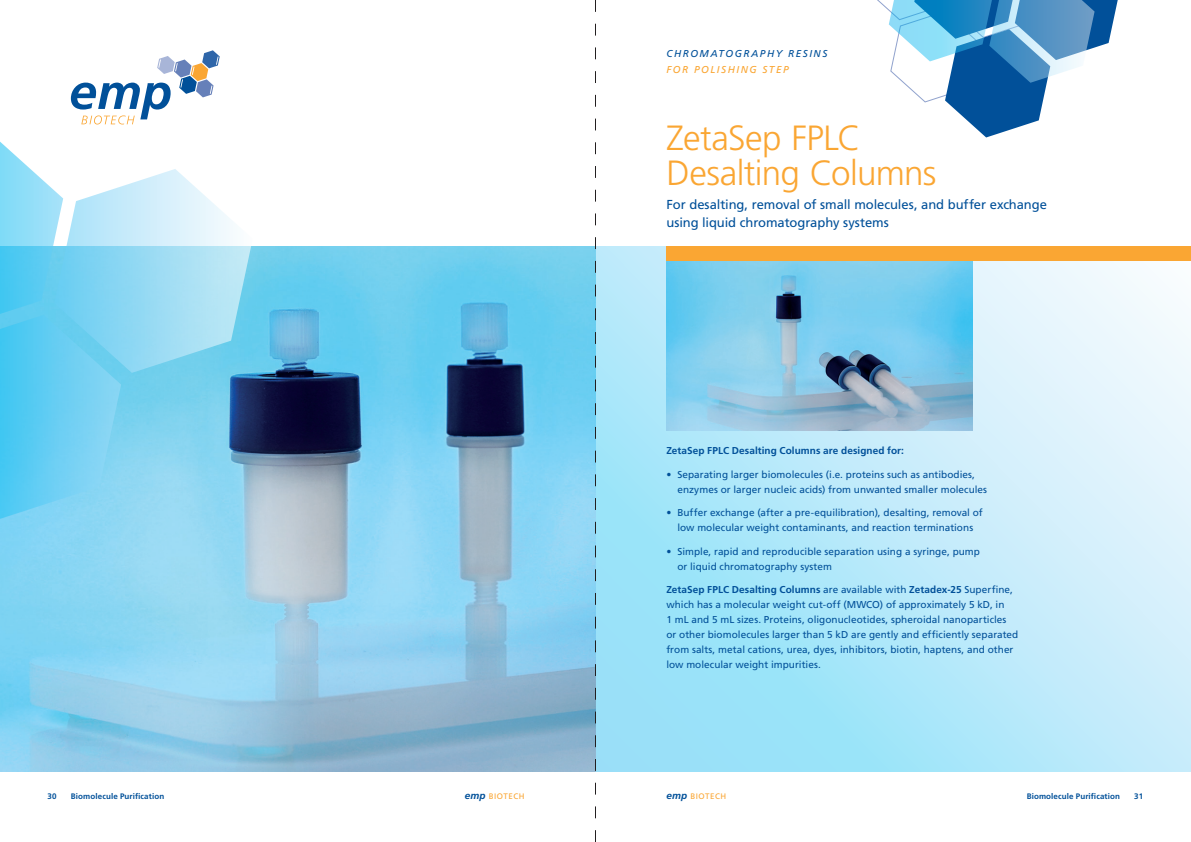
<style>
.page{position:relative;width:1191px;height:842px;background:#fff}
.page>*{position:absolute;margin:0;border:0;box-sizing:border-box;transform-origin:0 0}
.t1{font:300 35px/35px "Frutiger";letter-spacing:-.02em;color:#faa633}
.t2{font:13px/18px "Frutiger";letter-spacing:-.005em;color:#015099}
.t3{font:10px/15px "Frutiger";color:#015099}
.t4{font:700 10px "Frutiger";letter-spacing:.005em;color:#015099}
.t5{font:italic 10px "Frutiger";letter-spacing:.15em;color:#015099}
.t6{font:italic 10px "Frutiger";letter-spacing:.15em;color:#faa633}
.t7{font:700 8px "Frutiger";letter-spacing:.015em;color:#015099}
.t8{font:8px "Frutiger";letter-spacing:.065em;color:#faa633}
.s1{font-weight:700}
.s2{font-weight:700;font-style:italic;font-size:10px;color:#015099}
</style>
<div class="page">
<svg style="left:596px;top:247px;width:595px;height:524px;background:#bdebfa"></svg>
<img style="left:0;top:247px;width:595px;height:524px">
<img style="left:666px;top:261px;width:306px;height:170px">
<svg style="left:71px;top:50px;width:149px;height:74px"></svg>
<svg style="left:0;top:141px;width:253px;height:378px;background:#92d9f3"></svg>
<svg style="left:877px;top:0;width:240px;height:137px"></svg>
<div style="left:666px;top:247px;width:525px;height:14px;background:#faa633"></div>
<svg style="left:595px;top:0;width:1px;height:842px"></svg>
<p class="t5" style="left:666px;top:47px;width:162px">CHROMATOGRAPHY RESINS</p>
<p class="t6" style="left:666px;top:64px;width:124px">FOR POLISHING STEP</p>
<p class="t1" style="left:666px;top:120px;width:271px">ZetaSep FPLC<br>Desalting Columns</p>
<p class="t2" style="left:666px;top:195px;width:382px">For desalting, removal of small molecules, and buffer exchange using liquid chromatography systems</p>
<p class="t4" style="left:666px;top:445px;width:239px">ZetaSep FPLC Desalting Columns are designed for:</p>
<p class="t3" style="left:677px;top:467px;width:311px;text-indent:-11px">• Separating larger biomolecules (i.e. proteins such as antibodies, enzymes or larger nucleic acids) from unwanted smaller molecules</p>
<p class="t3" style="left:666px;top:505px;width:318px;text-align:center">• Buffer exchange (after a pre-equilibration), desalting, removal of low molecular weight contaminants, and reaction terminations</p>
<p class="t3" style="left:677px;top:544px;width:304px;text-indent:-11px">• Simple, rapid and reproducible separation using a syringe, pump or liquid chromatography system</p>
<p class="t3" style="left:666px;top:582px;width:353px"><span class="s1">ZetaSep FPLC Desalting Columns</span> are available with <span class="s1">Zetadex-25</span> Superfine, which has a molecular weight cut-off (MWCO) of approximately 5 kD, in<br>1 mL and 5 mL sizes. Proteins, oligonucleotides, spheroidal nanoparticles or other biomolecules larger than 5 kD are gently and efficiently separated from salts, metal cations, urea, dyes, inhibitors, biotin, haptens, and other low molecular weight impurities.</p>
<p class="t7" style="left:48px;top:792px;width:11px">30</p>
<p class="t7" style="left:71px;top:792px;width:95px">Biomolecule Purification</p>
<p class="t8" style="left:465px;top:792px;width:61px"><span class="s2">emp</span> BIOTECH</p>
<p class="t8" style="left:666px;top:792px;width:61px"><span class="s2">emp</span> BIOTECH</p>
<p class="t7" style="left:1026px;top:792px;width:95px">Biomolecule Purification</p>
<p class="t7" style="left:1134px;top:792px;width:10px">31</p>
</div>
